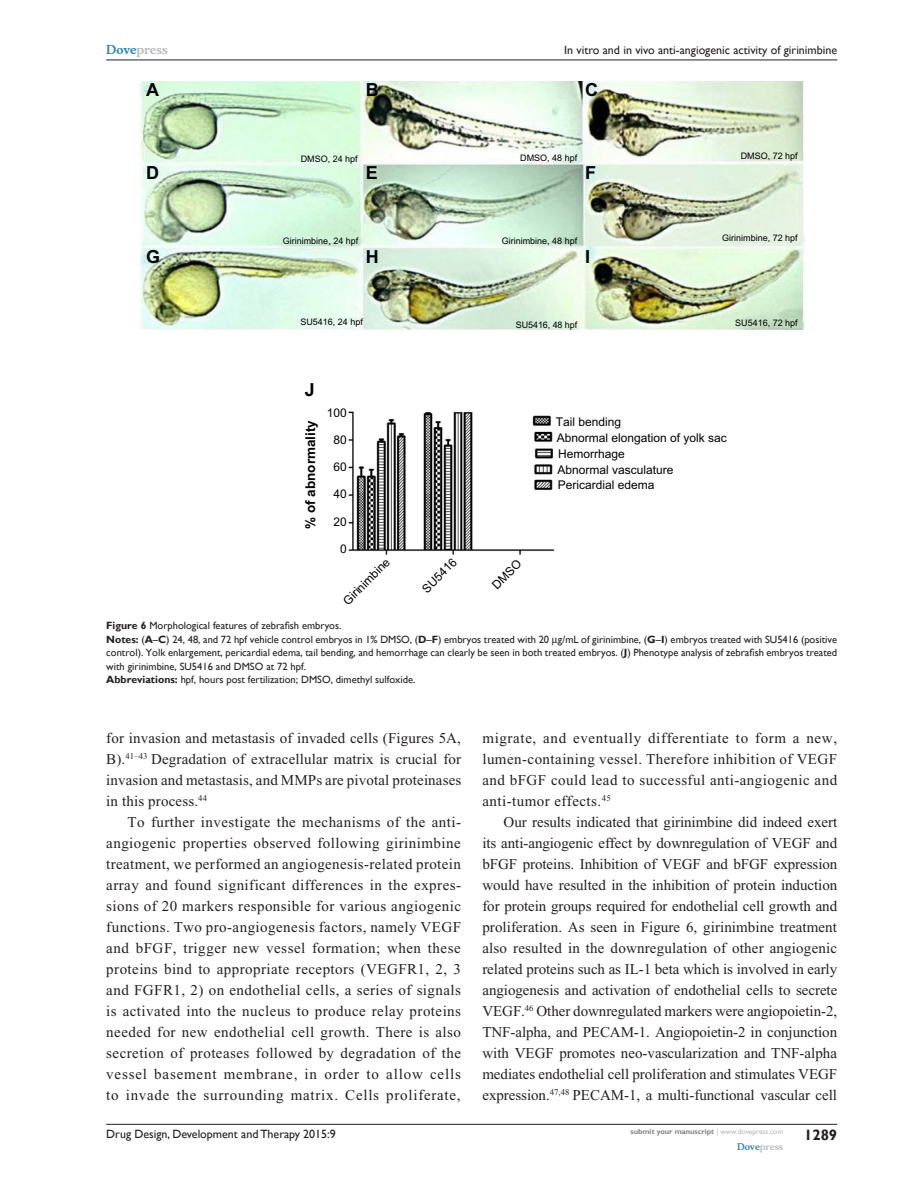
<style>
.page{position:relative;width:918px;height:1188px;background:#fff}
.page>*{position:absolute;margin:0;border:0;box-sizing:border-box;transform-origin:0 0}
.t1{font:700 18px "Arial";color:#000}
.Tx{font:15px/21px "Times New Roman";letter-spacing:.02em;color:#231f20;text-align:justify}
.t2{font:700 15px "Gill Sans";color:#231f20}
.t3{font:700 13.5px "Arial";color:#000}
.t4{font:12px "Arial";color:#000}
.t5{font:12px "Gill Sans";color:#231f20}
.t6{font:700 12px "Musee";color:#b8b9bc}
.FigSNRI{font:10.5px/13.5px "Gill Sans";color:#231f20;text-align:justify}
.FigC{font:10.5px "Gill Sans";color:#231f20}
.t7{font:9px "Arial";color:#000}
.t8{font:700 9px "Musee";color:#b8b9bc}
.t9{font:700 7.5px "Gill Sans";color:#808285}
.s1{color:#3485ae}
.s2{font-weight:700}
.s3{font-weight:400;color:#b8b9bc}
</style>
<div class="page">
<hr style="left:106px;top:1124px;width:731px;height:1px;background:#231f20">
<hr style="left:106px;top:60px;width:731px;height:1px;background:#231f20">
<img style="left:139px;top:81px;width:665px;height:248px">
<img style="left:349px;top:411px;width:205px;height:144px">
<img style="left:533px;top:416px;width:19px;height:74px">
<p class="t6" style="left:106px;top:43px;width:63px"><span class="s1">Dove</span>press</p>
<p class="t5" style="left:564px;top:43px;width:275px">In vitro and in vivo anti-angiogenic activity of girinimbine</p>
<p class="t1" style="left:146px;top:78px;width:14px">A</p>
<p class="t1" style="left:366px;top:78px;width:14px">B</p>
<p class="t1" style="left:585px;top:78px;width:14px">C</p>
<p class="t7" style="left:301px;top:153px;width:59px">DMSO, 24 hpf</p>
<p class="t7" style="left:520px;top:152px;width:59px">DMSO, 48 hpf</p>
<p class="t7" style="left:741px;top:150px;width:59px">DMSO, 72 hpf</p>
<p class="t1" style="left:146px;top:160px;width:14px">D</p>
<p class="t1" style="left:366px;top:160px;width:14px">E</p>
<p class="t1" style="left:585px;top:160px;width:12px">F</p>
<p class="t7" style="left:283px;top:235px;width:77px">Girinimbine, 24 hpf</p>
<p class="t7" style="left:502px;top:235px;width:77px">Girinimbine, 48 hpf</p>
<p class="t7" style="left:722px;top:232px;width:77px">Girinimbine, 72 hpf</p>
<p class="t1" style="left:146px;top:245px;width:16px">G</p>
<p class="t1" style="left:366px;top:245px;width:14px">H</p>
<p class="t1" style="left:585px;top:245px;width:7px">I</p>
<p class="t7" style="left:300px;top:316px;width:64px">SU5416, 24 hpf</p>
<p class="t1" style="left:305px;top:378px;width:12px">J</p>
<p class="t3" style="left:301px;top:529px;width:110px;rotate:-90deg">% of abnormality</p>
<p class="t4" style="left:327px;top:405px;width:22px">100</p>
<p class="t4" style="left:334px;top:432px;width:15px">80</p>
<p class="t4" style="left:334px;top:459px;width:15px">60</p>
<p class="t4" style="left:334px;top:486px;width:15px">40</p>
<p class="t4" style="left:334px;top:514px;width:15px">20</p>
<p class="t4" style="left:340px;top:541px;width:8px">0</p>
<p class="t4" style="left:340px;top:597px;width:62px;rotate:-45deg">Girinimbine</p>
<p class="t7" style="left:516px;top:319px;width:63px">SU5416, 48 hpf</p>
<p class="t7" style="left:735px;top:317px;width:64px">SU5416, 72 hpf</p>
<p class="t4" style="left:556px;top:414px;width:67px">Tail bending</p>
<p class="t4" style="left:557px;top:430px;width:172px">Abnormal elongation of yolk sac</p>
<p class="t4" style="left:558px;top:446px;width:68px">Hemorrhage</p>
<p class="t4" style="left:557px;top:462px;width:118px">Abnormal vasculature</p>
<p class="t4" style="left:419px;top:585px;width:45px;rotate:-45deg">SU5416</p>
<p class="t4" style="left:489px;top:581px;width:38px;rotate:-45deg">DMSO</p>
<p class="t4" style="left:558px;top:477px;width:98px">Pericardial edema</p>
<p class="FigC" style="left:106px;top:619px;width:237px"><span class="s2">Figure 6</span> Morphological features of zebrafish embryos.</p>
<p class="FigSNRI" style="left:106px;top:633px;width:732px"><span class="s2">Notes:</span> (<span class="s2">A</span>–<span class="s2">C</span>) 24, 48, and 72 hpf vehicle control embryos in 1% DMSO, (<span class="s2">D</span>–<span class="s2">F</span>) embryos treated with 20 g/mL of girinimbine, (<span class="s2">G</span>–<span class="s2">I</span>) embryos treated with SU5416 (positive control). Yolk enlargement, pericardial edema, tail bending, and hemorrhage can clearly be seen in both treated embryos. (<span class="s2">J</span>) Phenotype analysis of zebrafish embryos treated with girinimbine, SU5416 and DMSO at 72 hpf.</p>
<p class="FigSNRI" style="left:106px;top:673px;width:311px"><span class="s2">Abbreviations:</span> hpf, hours post fertilization; DMSO, dimethyl sulfoxide.</p>
<p class="Tx" style="left:106px;top:728px;width:357px">for invasion and metastasis of invaded cells (Figures 5A, B).<sup>41–43</sup> Degradation of extracellular matrix is crucial for invasion and metastasis, and MMPs are pivotal proteinases in this process.<sup>44</sup></p>
<p class="Tx" style="left:106px;top:812px;width:356px;text-indent:21px">To further investigate the mechanisms of the anti&shy;angiogenic properties observed following girinimbine treatment, we performed an angiogenesis-related protein array and found significant differences in the expres&shy;sions of 20 markers responsible for various angiogenic functions. Two pro-angiogenesis factors, namely VEGF and bFGF, trigger new vessel formation; when these proteins bind to appropriate receptors (VEGFR1, 2, 3 and FGFR1, 2) on endothelial cells, a series of signals is activated into the nucleus to produce relay proteins needed for new endothelial cell growth. There is also secretion of proteases followed by degradation of the vessel basement membrane, in order to allow cells to invade the surrounding matrix. Cells proliferate,</p>
<p class="Tx" style="left:482px;top:728px;width:356px">migrate, and eventually differentiate to form a new, lumen-containing vessel. Therefore inhibition of VEGF and bFGF could lead to successful anti-angiogenic and anti-tumor effects.<sup>45</sup></p>
<p class="Tx" style="left:482px;top:812px;width:357px;text-indent:21px">Our results indicated that girinimbine did indeed exert its anti-angiogenic effect by downregulation of VEGF and bFGF proteins. Inhibition of VEGF and bFGF expression would have resulted in the inhibition of protein induction for protein groups required for endothelial cell growth and proliferation. As seen in Figure 6, girinimbine treatment also resulted in the downregulation of other angiogenic related proteins such as IL-1 beta which is involved in early angiogenesis and activation of endothelial cells to secrete VEGF.<sup>46</sup> Other downregulated markers were angiopoietin-2, TNF-alpha, and PECAM-1. Angiopoietin-2 in conjunction with VEGF promotes neo-vascularization and TNF-alpha mediates endothelial cell proliferation and stimulates VEGF expression.<sup>47,48</sup> PECAM-1, a multi-functional vascular cell</p>
<p class="t5" style="left:106px;top:1127px;width:231px">Drug Design, Development and Therapy 2015:9</p>
<p class="t9" style="left:631px;top:1127px;width:154px">submit your manuscript <span class="s3">| www.dovepress.com</span></p>
<p class="t8" style="left:737px;top:1141px;width:48px"><span class="s1">Dove</span>press</p>
<p class="t2" style="left:804px;top:1126px;width:35px">1289</p>
</div>
